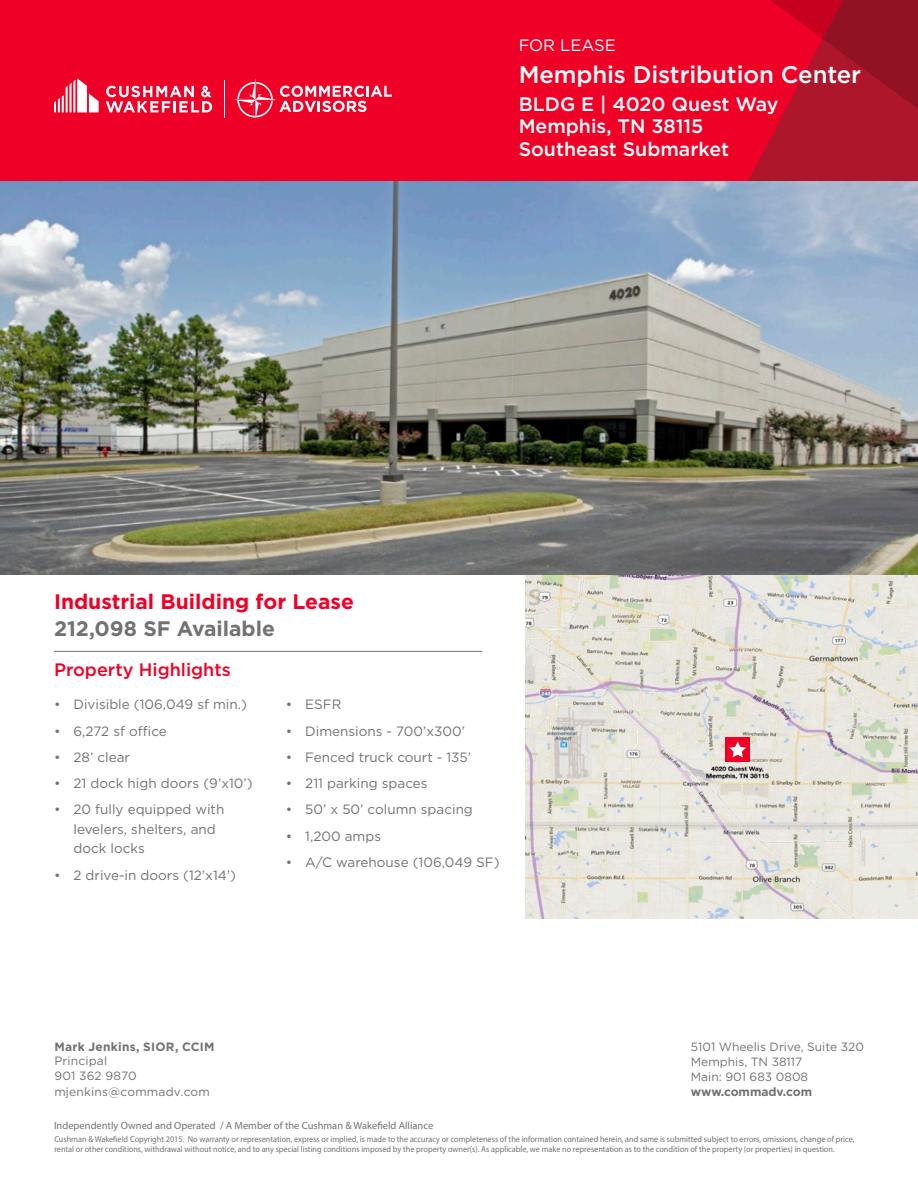
<style>
.page{position:relative;width:918px;height:1188px;background:#fff}
.page>*{position:absolute;margin:0;border:0;box-sizing:border-box;transform-origin:0 0}
.t1{font:500 24px "Gotham";letter-spacing:-.005em;color:#fff}
.Subheading_-_gray{font:700 21px "Gotham";color:#ef0027}
.Subheading_-_gray-2{font:700 21px "Gotham";color:#717271}
.t2{font:500 19.5px/22.5px "Gotham";color:#fff}
.Section_Head_-_red{font:500 18px "Gotham";color:#ef0027}
.t3{font:16.5px "Gotham";color:#fff}
.t4{font:13.5px/19.5px "Gotham";color:#717271}
.t5{font:12px/15px "Gotham";color:#717271}
.t6{font:700 12px "Gotham";letter-spacing:.015em;color:#717271}
.t7{font:10.5px "Myriad Pro";color:#717271}
.t8{font:8.7px/10.4px "Myriad Pro";color:#717271;scale:.95 1}
</style>
<div class="page">
<img style="left:526px;top:575px;width:392px;height:344px">
<div style="left:725px;top:737px;width:25px;height:25px;background:#ef0027"></div>
<svg style="left:729px;top:742px;width:17px;height:15px"></svg>
<img style="left:0;top:181px;width:918px;height:394px">
<hr style="left:54px;top:651px;width:428px;height:1px;background:#717271">
<div style="left:0;top:0;width:918px;height:181px;background:#ef0027"></div>
<svg style="left:748px;top:0;width:170px;height:181px"></svg>
<hr style="left:224px;top:80px;width:1px;height:37px;background:#fff">
<svg style="left:54px;top:78px;width:45px;height:34px"></svg>
<svg style="left:106px;top:86px;width:106px;height:26px"></svg>
<svg style="left:235px;top:79px;width:157px;height:39px"></svg>
<h3 class="t3" style="left:519px;top:35px;width:99px">FOR LEASE</h3>
<h1 class="t1" style="left:519px;top:59px;width:344px">Memphis Distribution Center</h1>
<h3 class="t2" style="left:519px;top:93px;width:261px">BLDG E | 4020 Quest Way<br>Memphis, TN 38115<br>Southeast Submarket</h3>
<p class="Subheading_-_gray" style="left:54px;top:588px;width:301px">Industrial Building for Lease</p>
<p class="Subheading_-_gray-2" style="left:54px;top:615px;width:223px">212,098 SF Available</p>
<p class="Section_Head_-_red" style="left:54px;top:658px;width:178px">Property Highlights</p>
<p class="t4" style="left:54px;top:695px;width:194px">• Divisible (106,049 sf min.)</p>
<p class="t4" style="left:54px;top:721px;width:114px">• 6,272 sf office</p>
<p class="t4" style="left:54px;top:747px;width:77px">• 28’ clear</p>
<p class="t4" style="left:54px;top:773px;width:200px">• 21 dock high doors (9’x10’)</p>
<p class="t4" style="left:74px;top:800px;width:152px;text-indent:-20px">• 20 fully equipped with levelers, shelters, and dock locks</p>
<p class="t4" style="left:54px;top:865px;width:184px">• 2 drive-in doors (12’x14’)</p>
<p class="t4" style="left:286px;top:695px;width:57px">• ESFR</p>
<p class="t4" style="left:286px;top:721px;width:181px">• Dimensions - 700’x300’</p>
<p class="t4" style="left:286px;top:747px;width:187px">• Fenced truck court - 135’</p>
<p class="t4" style="left:286px;top:773px;width:143px">• 211 parking spaces</p>
<p class="t4" style="left:286px;top:800px;width:189px">• 50’ x 50’ column spacing</p>
<p class="t4" style="left:286px;top:826px;width:97px">• 1,200 amps</p>
<p class="t4" style="left:286px;top:852px;width:215px">• A/C warehouse (106,049 SF)</p>
<h3 class="t6" style="left:54px;top:1039px;width:162px">Mark Jenkins, SIOR, CCIM</h3>
<h3 class="t5" style="left:54px;top:1054px;width:84px;line-height:14.4px">Principal<br>901 362 9870</h3>
<h3 class="t5" style="left:54px;top:1084px;width:157px">mjenkins@commadv.com</h3>
<p class="t7" style="left:54px;top:1119px;width:381px">Independently Owned and Operated / A Member of the Cushman &amp; Wakefield Alliance</p>
<h3 class="t5" style="left:691px;top:1039px;width:175px">5101 Wheelis Drive, Suite 320<br>Memphis, TN 38117<br>Main: 901 683 0808</h3>
<h3 class="t6" style="left:691px;top:1084px;width:123px">www.commadv.com</h3>
<p class="t8" style="left:54px;top:1134px;width:844px">Cushman &amp; Wakefield Copyright 2015. No warranty or representation, express or implied, is made to the accuracy or completeness of the information contained herein, and same is submitted subject to errors, omissions, change of price, rental or other conditions, withdrawal without notice, and to any special listing conditions imposed by the property owner(s). As applicable, we make no representation as to the condition of the property (or properties) in question.</p>
</div>
